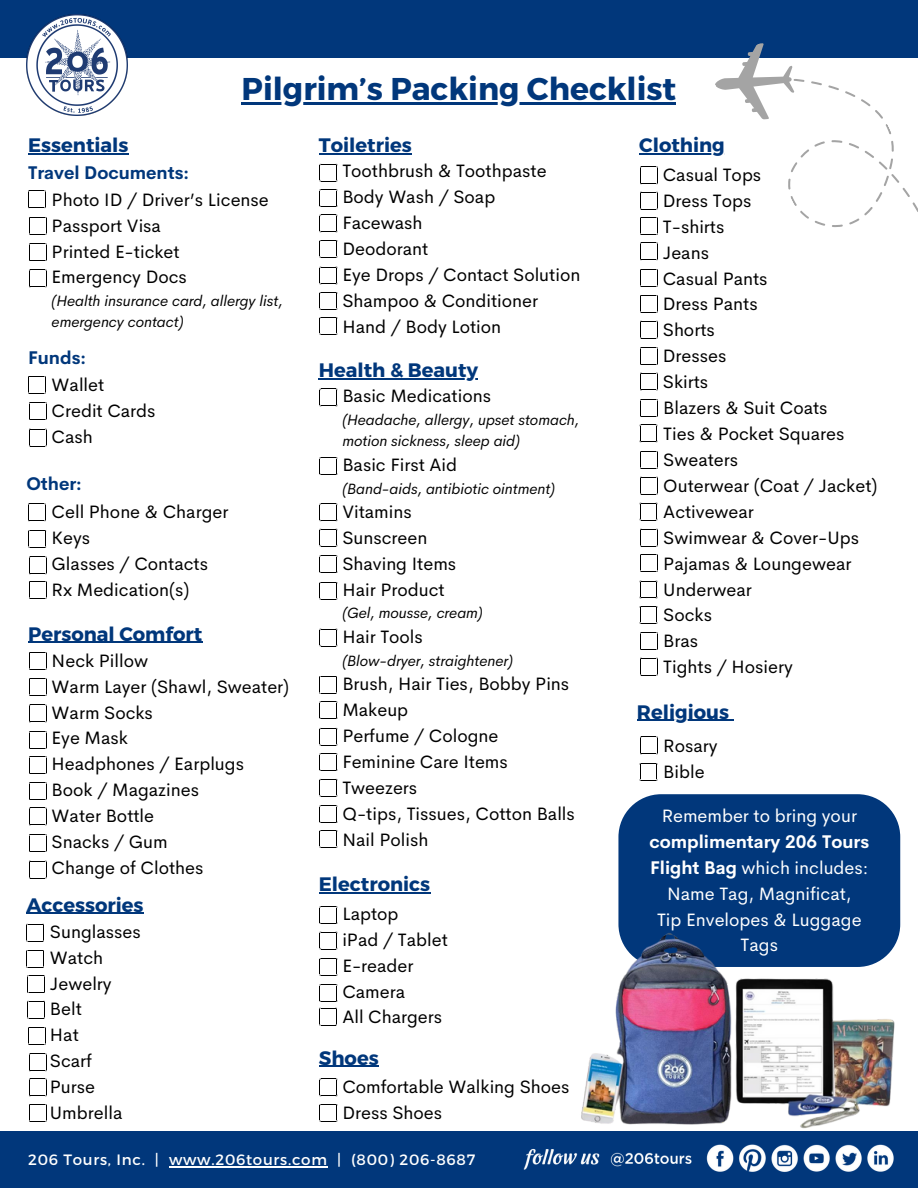
<style>
.page{position:relative;width:918px;height:1188px;background:#fff}
.page>*{position:absolute;margin:0;border:0;box-sizing:border-box;transform-origin:0 0}
.t1{font:700 31.5px "Montserrat";color:#01377b}
.t2{font:700 19.5px "Montserrat";color:#01377b}
.t3{font:18px/25.8px "Cerebri Sans";color:#000}
.t4{font:18px/25.8px "Cerebri Sans";color:#fff;text-align:center}
.t5{font:700 18px "Cerebri Sans";color:#01377b}
.t6{font:italic 15px/21.3px "Cerebri Sans";color:#000}
.t7{font:15px "Montserrat";letter-spacing:.05em;color:#fff}
.s1{font-weight:700}
</style>
<div class="page">
<div style="left:618px;top:794px;width:282px;height:173px;background:#01377b;border-radius:43px"></div>
<div style="left:0;top:1131px;width:918px;height:57px;background:#01377b"></div>
<div style="left:0;top:0;width:918px;height:58px;background:#01377b"></div>
<img style="left:26px;top:15px;width:102px;height:101px">
<svg style="left:715px;top:43px;width:203px;height:184px"></svg>
<img style="left:706px;top:1144px;width:188px;height:28px">
<img style="left:523px;top:1149px;width:169px;height:21px">
<img style="left:581px;top:928px;width:319px;height:201px">
<svg style="left:28px;top:191px;width:18px;height:18px"></svg>
<hr style="left:169px;top:1167px;width:159px;height:1px;background:#fff">
<hr style="left:242px;top:102px;width:434px;height:2px;background:#01377b">
<hr style="left:28px;top:153px;width:101px;height:2px;background:#01377b">
<hr style="left:28px;top:642px;width:174px;height:1px;background:#01377b">
<hr style="left:319px;top:893px;width:111px;height:1px;background:#01377b">
<hr style="left:319px;top:153px;width:93px;height:2px;background:#01377b">
<hr style="left:319px;top:378px;width:159px;height:2px;background:#01377b">
<hr style="left:26px;top:913px;width:118px;height:1px;background:#01377b">
<hr style="left:639px;top:153px;width:86px;height:2px;background:#01377b">
<hr style="left:319px;top:1066px;width:60px;height:1px;background:#01377b">
<hr style="left:637px;top:720px;width:92px;height:1px;background:#01377b">
<svg style="left:29px;top:217px;width:18px;height:18px"></svg>
<svg style="left:29px;top:244px;width:18px;height:17px"></svg>
<svg style="left:29px;top:270px;width:18px;height:18px"></svg>
<svg style="left:28px;top:376px;width:18px;height:18px"></svg>
<svg style="left:29px;top:402px;width:18px;height:18px"></svg>
<svg style="left:29px;top:429px;width:18px;height:18px"></svg>
<svg style="left:28px;top:504px;width:18px;height:18px"></svg>
<svg style="left:29px;top:530px;width:18px;height:18px"></svg>
<svg style="left:29px;top:557px;width:18px;height:18px"></svg>
<svg style="left:29px;top:581px;width:18px;height:18px"></svg>
<svg style="left:29px;top:652px;width:18px;height:18px"></svg>
<svg style="left:29px;top:678px;width:18px;height:18px"></svg>
<svg style="left:29px;top:705px;width:18px;height:18px"></svg>
<svg style="left:29px;top:731px;width:18px;height:18px"></svg>
<svg style="left:29px;top:756px;width:18px;height:18px"></svg>
<svg style="left:29px;top:782px;width:18px;height:18px"></svg>
<svg style="left:29px;top:808px;width:18px;height:18px"></svg>
<svg style="left:29px;top:834px;width:18px;height:18px"></svg>
<svg style="left:29px;top:861px;width:18px;height:18px"></svg>
<svg style="left:26px;top:924px;width:18px;height:18px"></svg>
<svg style="left:26px;top:950px;width:18px;height:18px"></svg>
<svg style="left:27px;top:976px;width:18px;height:17px"></svg>
<svg style="left:27px;top:1001px;width:18px;height:18px"></svg>
<svg style="left:28px;top:1027px;width:18px;height:18px"></svg>
<svg style="left:29px;top:1054px;width:18px;height:18px"></svg>
<svg style="left:29px;top:1079px;width:18px;height:18px"></svg>
<svg style="left:29px;top:1104px;width:18px;height:18px"></svg>
<svg style="left:320px;top:1104px;width:18px;height:18px"></svg>
<svg style="left:320px;top:1079px;width:18px;height:18px"></svg>
<svg style="left:319px;top:1008px;width:18px;height:18px"></svg>
<svg style="left:320px;top:984px;width:18px;height:18px"></svg>
<svg style="left:320px;top:958px;width:18px;height:18px"></svg>
<svg style="left:320px;top:906px;width:18px;height:18px"></svg>
<svg style="left:320px;top:830px;width:18px;height:18px"></svg>
<svg style="left:320px;top:805px;width:18px;height:18px"></svg>
<svg style="left:320px;top:779px;width:18px;height:18px"></svg>
<svg style="left:320px;top:753px;width:18px;height:18px"></svg>
<svg style="left:320px;top:728px;width:18px;height:18px"></svg>
<svg style="left:320px;top:701px;width:18px;height:18px"></svg>
<svg style="left:319px;top:676px;width:18px;height:18px"></svg>
<svg style="left:320px;top:629px;width:18px;height:18px"></svg>
<svg style="left:320px;top:555px;width:18px;height:18px"></svg>
<svg style="left:320px;top:529px;width:18px;height:18px"></svg>
<svg style="left:320px;top:504px;width:18px;height:18px"></svg>
<svg style="left:320px;top:457px;width:18px;height:18px"></svg>
<svg style="left:320px;top:389px;width:18px;height:18px"></svg>
<svg style="left:320px;top:317px;width:18px;height:18px"></svg>
<svg style="left:320px;top:292px;width:18px;height:18px"></svg>
<svg style="left:320px;top:267px;width:18px;height:18px"></svg>
<svg style="left:320px;top:240px;width:18px;height:18px"></svg>
<svg style="left:320px;top:215px;width:18px;height:18px"></svg>
<svg style="left:320px;top:189px;width:18px;height:18px"></svg>
<svg style="left:320px;top:164px;width:18px;height:18px"></svg>
<svg style="left:640px;top:167px;width:18px;height:18px"></svg>
<svg style="left:640px;top:192px;width:18px;height:18px"></svg>
<svg style="left:640px;top:217px;width:18px;height:18px"></svg>
<svg style="left:640px;top:243px;width:18px;height:18px"></svg>
<svg style="left:640px;top:269px;width:18px;height:18px"></svg>
<svg style="left:640px;top:295px;width:18px;height:18px"></svg>
<svg style="left:640px;top:321px;width:18px;height:18px"></svg>
<svg style="left:640px;top:347px;width:18px;height:18px"></svg>
<svg style="left:640px;top:373px;width:18px;height:18px"></svg>
<svg style="left:640px;top:399px;width:18px;height:18px"></svg>
<svg style="left:640px;top:425px;width:18px;height:18px"></svg>
<svg style="left:640px;top:451px;width:18px;height:18px"></svg>
<svg style="left:640px;top:477px;width:18px;height:18px"></svg>
<svg style="left:640px;top:503px;width:18px;height:18px"></svg>
<svg style="left:640px;top:529px;width:18px;height:18px"></svg>
<svg style="left:640px;top:554px;width:18px;height:18px"></svg>
<svg style="left:640px;top:581px;width:18px;height:18px"></svg>
<svg style="left:640px;top:606px;width:18px;height:18px"></svg>
<svg style="left:640px;top:632px;width:18px;height:18px"></svg>
<svg style="left:640px;top:658px;width:18px;height:18px"></svg>
<svg style="left:640px;top:737px;width:18px;height:18px"></svg>
<svg style="left:640px;top:763px;width:18px;height:18px"></svg>
<svg style="left:320px;top:582px;width:18px;height:18px"></svg>
<svg style="left:320px;top:932px;width:18px;height:18px"></svg>
<p class="t1" style="left:242px;top:68px;width:436px">Pilgrim’s Packing Checklist</p>
<p class="t2" style="left:28px;top:133px;width:102px">Essentials</p>
<p class="t5" style="left:28px;top:161px;width:163px">Travel Documents:</p>
<p class="t3" style="left:52px;top:187px;width:219px">Photo ID / Driver’s License</p>
<p class="t3" style="left:52px;top:212px;width:111px">Passport Visa</p>
<p class="t3" style="left:52px;top:238px;width:130px">Printed E-ticket</p>
<p class="t3" style="left:52px;top:264px;width:137px">Emergency Docs</p>
<p class="t6" style="left:52px;top:290px;width:233px">(Health insurance card, allergy list, emergency contact)</p>
<p class="t5" style="left:28px;top:346px;width:59px">Funds:</p>
<p class="t3" style="left:52px;top:372px;width:105px">Wallet<br>Credit Cards<br>Cash</p>
<p class="t5" style="left:26px;top:472px;width:57px">Other:</p>
<p class="t3" style="left:52px;top:499px;width:178px">Cell Phone &amp; Charger<br>Keys<br>Glasses / Contacts<br>Rx Medication(s)</p>
<p class="t2" style="left:28px;top:621px;width:176px">Personal Comfort</p>
<h2 class="t3" style="left:52px;top:648px;width:239px">Neck Pillow<br>Warm Layer (Shawl, Sweater)<br>Warm Socks<br>Eye Mask<br>Headphones / Earplugs<br>Book / Magazines<br>Water Bottle<br>Snacks / Gum<br>Change of Clothes</h2>
<p class="t2" style="left:26px;top:892px;width:119px">Accessories</p>
<p class="t3" style="left:50px;top:919px;width:92px">Sunglasses<br>Watch<br>Jewelry<br>Belt<br>Hat<br>Scarf<br>Purse<br>Umbrella</p>
<h3 class="t2" style="left:319px;top:133px;width:94px">Toiletries</h3>
<p class="t3" style="left:342px;top:158px;width:240px">Toothbrush &amp; Toothpaste<br>Body Wash / Soap<br>Facewash<br>Deodorant<br>Eye Drops / Contact Solution<br>Shampoo &amp; Conditioner<br>Hand / Body Lotion</p>
<p class="t2" style="left:319px;top:358px;width:161px">Health &amp; Beauty</p>
<p class="t3" style="left:342px;top:383px;width:150px">Basic Medications</p>
<h1 class="t6" style="left:342px;top:409px;width:238px">(Headache, allergy, upset stomach, motion sickness, sleep aid)</h1>
<h2 class="t3" style="left:342px;top:452px;width:116px">Basic First Aid</h2>
<h2 class="t6" style="left:342px;top:478px;width:214px">(Band-aids, antibiotic ointment)</h2>
<h2 class="t3" style="left:342px;top:499px;width:71px">Vitamins</h2>
<h3 class="t3" style="left:342px;top:525px;width:87px">Sunscreen</h3>
<h2 class="t3" style="left:342px;top:551px;width:115px">Shaving Items</h2>
<p class="t3" style="left:342px;top:577px;width:104px">Hair Product</p>
<h3 class="t6" style="left:342px;top:602px;width:142px">(Gel, mousse, cream)</h3>
<p class="t3" style="left:342px;top:624px;width:82px">Hair Tools</p>
<p class="t6" style="left:342px;top:650px;width:172px">(Blow-dryer, straightener)</p>
<p class="t3" style="left:342px;top:671px;width:228px">Brush, Hair Ties, Bobby Pins</p>
<p class="t3" style="left:342px;top:697px;width:67px">Makeup</p>
<p class="t3" style="left:342px;top:723px;width:158px">Perfume / Cologne</p>
<p class="t3" style="left:342px;top:749px;width:167px">Feminine Care Items</p>
<p class="t3" style="left:342px;top:775px;width:76px">Tweezers</p>
<p class="t3" style="left:342px;top:800px;width:234px">Q-tips, Tissues, Cotton Balls</p>
<p class="t3" style="left:342px;top:826px;width:88px">Nail Polish</p>
<h2 class="t2" style="left:319px;top:872px;width:113px">Electronics</h2>
<p class="t3" style="left:342px;top:901px;width:107px">Laptop<br>iPad / Tablet<br>E-reader<br>Camera<br>All Chargers</p>
<p class="t2" style="left:319px;top:1045px;width:61px">Shoes</p>
<p class="t3" style="left:342px;top:1074px;width:229px">Comfortable Walking Shoes<br>Dress Shoes</p>
<p class="t7" style="left:28px;top:1150px;width:449px">206 Tours, Inc. | www.206tours.com | (800) 206-8687</p>
<p class="t2" style="left:639px;top:133px;width:87px">Clothing</p>
<p class="t3" style="left:663px;top:162px;width:106px">Casual Tops<br>Dress Tops<br>T-shirts<br>Jeans<br>Casual Pants<br>Dress Pants<br>Shorts<br>Dresses<br>Skirts</p>
<p class="t3" style="left:663px;top:395px;width:216px">Blazers &amp; Suit Coats<br>Ties &amp; Pocket Squares<br>Sweaters<br>Outerwear (Coat / Jacket)<br>Activewear<br>Swimwear &amp; Cover-Ups<br>Pajamas &amp; Loungewear<br>Underwear<br>Socks<br>Bras<br>Tights / Hosiery</p>
<p class="t2" style="left:637px;top:699px;width:94px">Religious</p>
<p class="t3" style="left:663px;top:733px;width:56px">Rosary<br>Bible</p>
<p class="t4" style="left:649px;top:803px;width:221px">Remember to bring your <span class="s1">complimentary 206 Tours<br>Flight Bag</span> which includes:<br>Name Tag, Magnificat,<br>Tip Envelopes &amp; Luggage<br>Tags</p>
</div>
